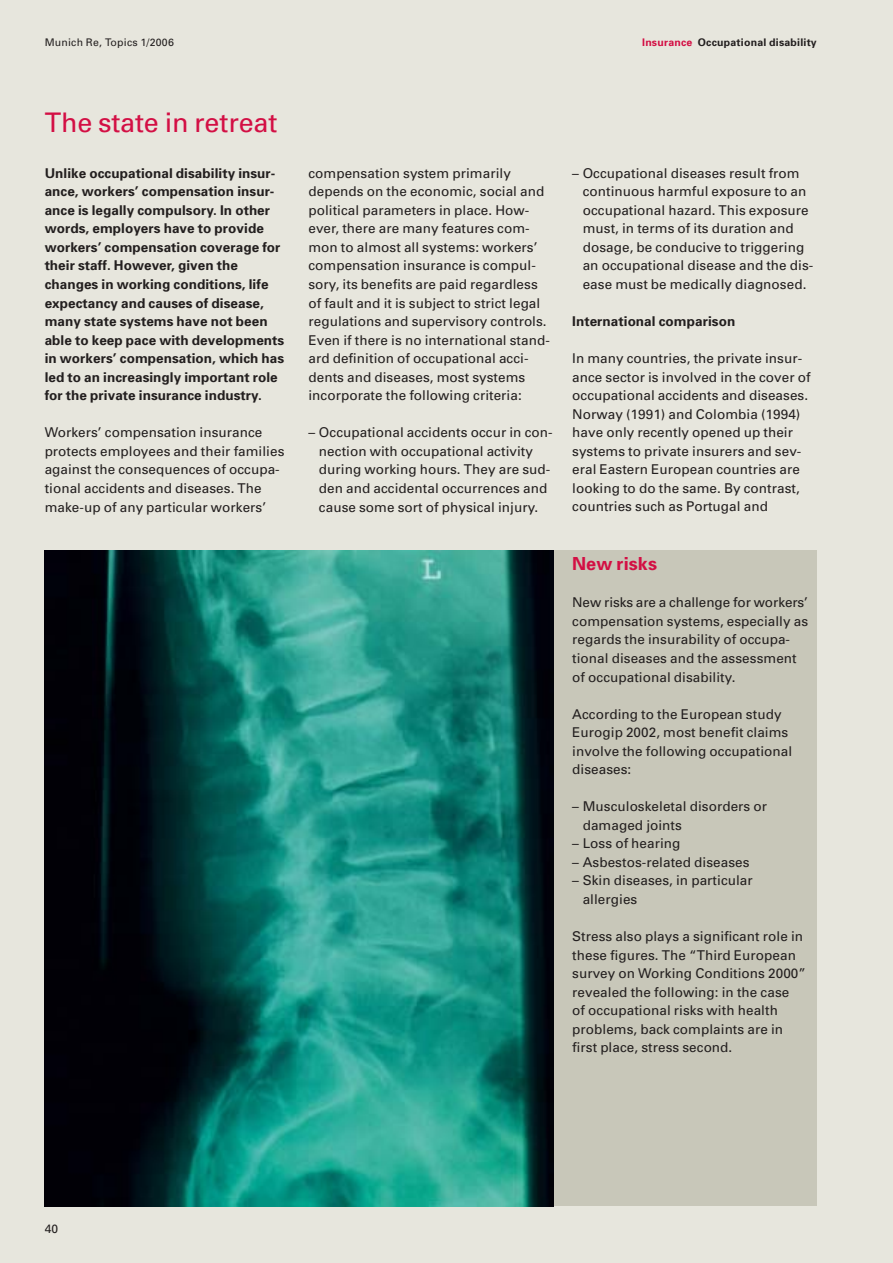
<style>
.page{position:relative;width:893px;height:1263px;background:#fff}
.page>*{position:absolute;margin:0;border:0;box-sizing:border-box;transform-origin:0 0}
.t1{font:27px "MR Univers";letter-spacing:-.005em;color:#d30f44}
.t2{font:700 18px "MR Univers";letter-spacing:.005em;color:#d30f44}
.t3{font:13.5px/18.6px "MR Univers";letter-spacing:.005em;color:#231f1f}
.t4{font:700 13.5px/18.6px "MR Univers";letter-spacing:.005em;color:#231f1f}
.t5{font:12px "MR Univers";color:#231f1f}
.t6{font:700 10.5px "MR Univers";letter-spacing:.02em;color:#231f1f}
.t7{font:10.5px "MR Univers";letter-spacing:.02em;color:#231f1f}
.s1{color:#d30f44}
</style>
<div class="page">
<div style="left:0;top:0;width:892px;height:1263px;background:#e7e6dd"></div>
<div style="left:308px;top:551px;width:508px;height:655px;background:#c8c7b9"></div>
<img style="left:45px;top:551px;width:508px;height:655px">
<p class="t7" style="left:45px;top:38px;width:131px">Munich Re, Topics 1/2006</p>
<p class="t6" style="left:642px;top:38px;width:176px"><span class="s1">Insurance</span> Occupational disability</p>
<h1 class="t1" style="left:45px;top:113px;width:234px">The state in retreat</h1>
<p class="t4" style="left:45px;top:165px;width:241px">Unlike occupational disability insur&shy;ance, workers’ compensation insur&shy;ance is legally compulsory. In other words, employers have to provide workers’ compensation coverage for their staff. However, given the changes in working conditions, life expectancy and causes of disease, many state systems have not been able to keep pace with developments in workers’ compensation, which has led to an increasingly important role for the private insurance industry.</p>
<p class="t3" style="left:45px;top:424px;width:241px">Workers’ compensation insurance protects employees and their families against the consequences of occupa&shy;tional accidents and diseases. The make-up of any particular workers’</p>
<p class="t3" style="left:308px;top:165px;width:243px">compensation system primarily depends on the economic, social and political parameters in place. How&shy;ever, there are many features com&shy;mon to almost all systems: workers’ compensation insurance is compul&shy;sory, its benefits are paid regardless of fault and it is subject to strict legal regulations and supervisory controls.<br>Even if there is no international stand&shy;ard definition of occupational acci&shy;dents and diseases, most systems incorporate the following criteria:</p>
<p class="t3" style="left:319px;top:424px;width:235px;text-indent:-11px">– Occupational accidents occur in con&shy;nection with occupational activity during working hours. They are sud&shy;den and accidental occurrences and cause some sort of physical injury.</p>
<p class="t3" style="left:582px;top:165px;width:232px;text-indent:-11px">– Occupational diseases result from continuous harmful exposure to an occupational hazard. This exposure must, in terms of its duration and dosage, be conducive to triggering an occupational disease and the dis&shy;ease must be medically diagnosed.</p>
<p class="t4" style="left:572px;top:313px;width:164px">International comparison</p>
<p class="t3" style="left:572px;top:350px;width:240px">In many countries, the private insur&shy;ance sector is involved in the cover of occupational accidents and diseases.<br>Norway (1991) and Colombia (1994) have only recently opened up their systems to private insurers and sev&shy;eral Eastern European countries are looking to do the same. By contrast, countries such as Portugal and</p>
<h2 class="t2" style="left:572px;top:557px;width:86px">New risks</h2>
<p class="t3" style="left:572px;top:594px;width:237px">New risks are a challenge for workers’ compensation systems, especially as regards the insurability of occupa&shy;tional diseases and the assessment of occupational disability.</p>
<p class="t3" style="left:572px;top:706px;width:221px">According to the European study<br>Eurogip 2002, most benefit claims involve the following occupational diseases:</p>
<p class="t3" style="left:582px;top:798px;width:186px;text-indent:-11px">– Musculoskeletal disorders or damaged joints</p>
<p class="t3" style="left:572px;top:835px;width:110px">– Loss of hearing</p>
<p class="t3" style="left:572px;top:854px;width:179px">– Asbestos-related diseases</p>
<p class="t3" style="left:582px;top:872px;width:172px;text-indent:-11px">– Skin diseases, in particular allergies</p>
<p class="t3" style="left:572px;top:928px;width:235px">Stress also plays a significant role in these figures. The “Third European survey on Working Conditions 2000” revealed the following: in the case<br>of occupational risks with health problems, back complaints are in first place, stress second.</p>
<p class="t5" style="left:45px;top:1225px;width:15px">40</p>
</div>
